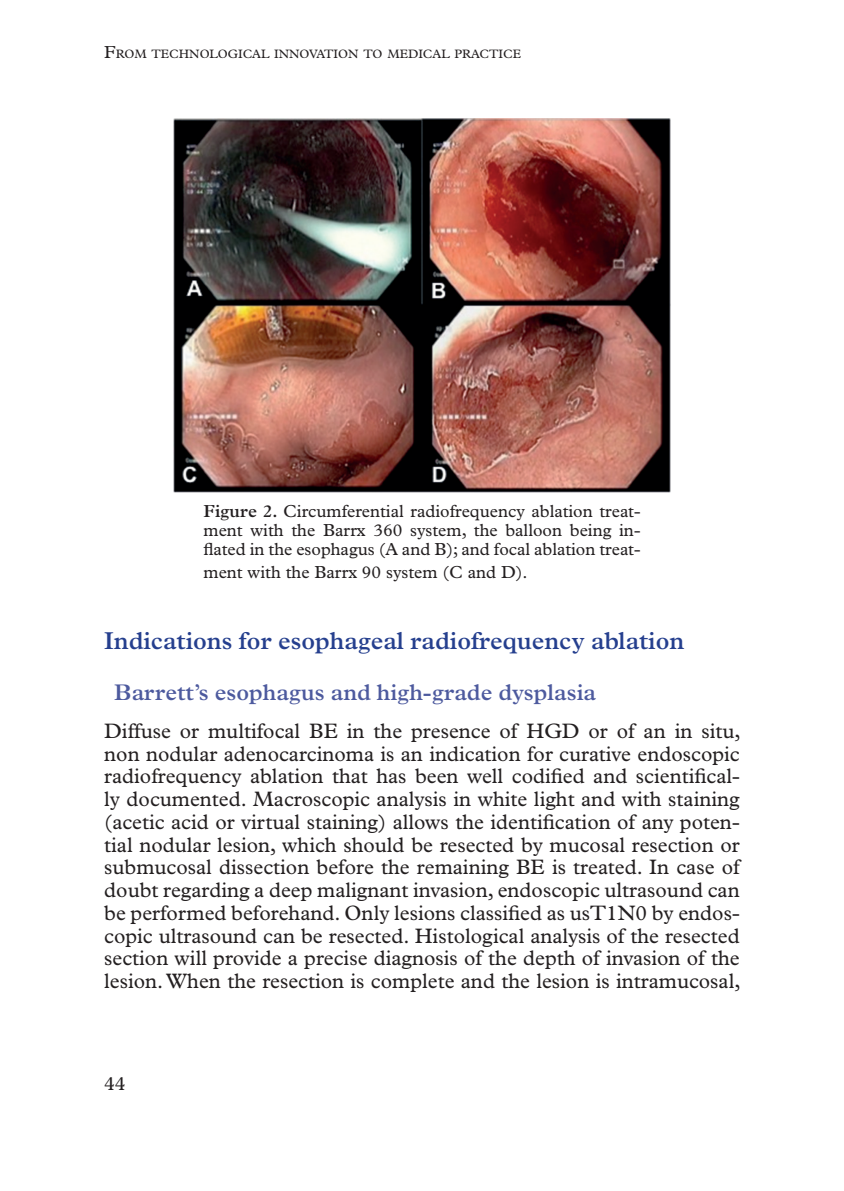
<style>
.page{position:relative;width:844px;height:1191px;background:#fff}
.page>*{position:absolute;margin:0;border:0;box-sizing:border-box;transform-origin:0 0}
.Titre_niveau_1{font:600 24.5px "Plantin Std";color:#253f8e}
.titre_de_niveau_2{font:600 22.75px "Plantin Std";color:#4d5a9e}
.t1{font:21px/22.8px "Plantin Std";color:#231f20;text-align:justify}
.t2{font:19.25px "Plantin Std";color:#231f20}
.titre_figures{font:17.5px/19.2px "Plantin Std";color:#231f20;text-align:justify}
.t3{font:12.25px "Plantin Std";color:#231f20}
.s1{font-size:17.5px}
.s2{font-weight:600}
</style>
<div class="page">
<img style="left:174px;top:119px;width:496px;height:373px">
<p class="t3" style="left:104px;top:47px;width:418px"><span class="s1">F</span>ROM TECHNOLOGICAL INNOVATION TO MEDICAL PRACTICE</p>
<p class="titre_figures" style="left:203px;top:501px;width:438px"><span class="s2">Figure 2.</span> Circumferential radiofrequency ablation treat&shy;ment with the Barrx 360 system, the balloon being in&shy;flated in the esophagus (A and B); and focal ablation treat-</p>
<p class="titre_figures" style="left:203px;top:563px;width:325px">ment with the Barrx 90 system (C and D).</p>
<p class="Titre_niveau_1" style="left:104px;top:626px;width:581px">Indications for esophageal radiofrequency ablation</p>
<p class="titre_de_niveau_2" style="left:114px;top:679px;width:483px">Barrett’s esophagus and high-grade dysplasia</p>
<p class="t1" style="left:104px;top:719px;width:637px">Diffuse or multifocal BE in the presence of HGD or of an in situ, non nodular adenocarcinoma is an indication for curative endoscopic radiofrequency ablation that has been well codified and scientifical&shy;ly documented. Macroscopic analysis in white light and with staining (acetic acid or virtual staining) allows the identification of any poten&shy;tial nodular lesion, which should be resected by mucosal resection or submucosal dissection before the remaining BE is treated. In case of doubt regarding a deep malignant invasion, endoscopic ultrasound can be performed beforehand. Only lesions classified as usT1N0 by endos&shy;copic ultrasound can be resected. Histological analysis of the resected section will provide a precise diagnosis of the depth of invasion of the lesion. When the resection is complete and the lesion is intramucosal,</p>
<p class="t2" style="left:104px;top:1072px;width:23px">44</p>
</div>
